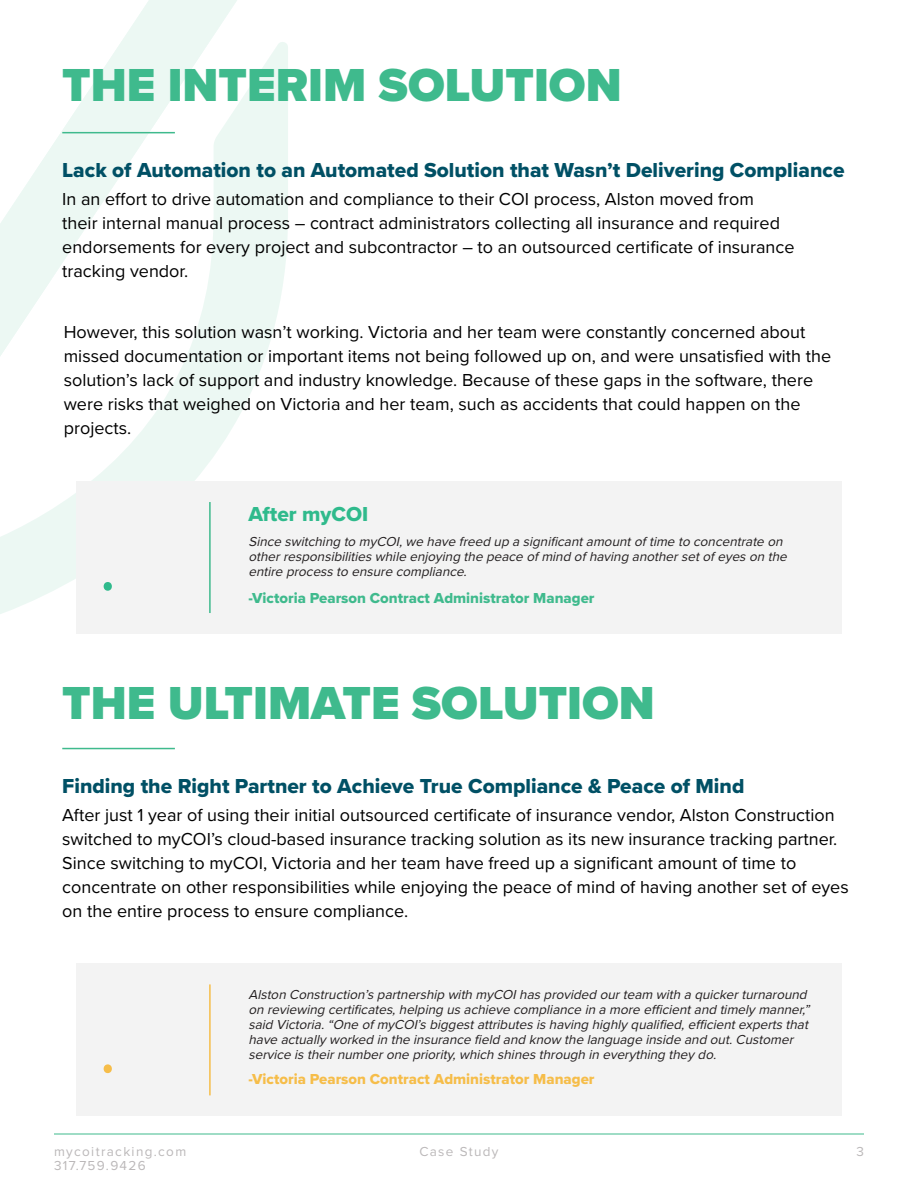
<style>
.page{position:relative;width:918px;height:1188px;background:#fff}
.page>*{position:absolute;margin:0;border:0;box-sizing:border-box;transform-origin:0 0}
.t1{font:69.15px "Myriad Pro";color:#2fba8c}
.t2{font:69.15px "Myriad Pro";color:#f6bd49}
.Left{font:900 48px "Proxima Nova";color:#3fba8d}
.t3{font:21px "Proxima Nova Extrabld";color:#005065}
.t4{font:21px "Proxima Nova Extrabld";color:#2fba8c}
.t5{font:18px/24px "Proxima Nova";color:#000}
.Quote_Justified_Left{font:15px "Proxima Nova Extrabld";color:#3fba8d}
.Quote_Justified_Left-2{font:15px "Proxima Nova Extrabld";color:#f6bd49}
.Quote_Justified_Left-3{font:italic 13.5px/15px "Proxima Nova";color:#231f20}
.t6{font:13.5px "Proxima Nova";letter-spacing:.1em;color:#bbb8b9}
</style>
<div class="page">
<hr style="left:54px;top:1134px;width:810px;height:1px;background:#3fba8d">
<div style="left:76px;top:964px;width:766px;height:152px;background:#f3f3f3"></div>
<svg style="left:0;top:439px;width:225px;height:175px;fill:#ecf8f3"></svg>
<svg style="left:0;top:0;width:288px;height:439px"></svg>
<hr style="left:62px;top:132px;width:113px;height:1px;background:#3fba8d">
<div style="left:76px;top:481px;width:766px;height:153px;background:#f3f3f3"></div>
<hr style="left:209px;top:502px;width:2px;height:111px;background:#3fba8d">
<hr style="left:209px;top:984px;width:2px;height:111px;background:#f6bd49">
<hr style="left:62px;top:748px;width:113px;height:1px;background:#3fba8d">
<p class="Left" style="left:62px;top:50px;width:561px">THE INTERIM SOLUTION</p>
<p class="t3" style="left:62px;top:154px;width:784px">Lack of Automation to an Automated Solution that Wasn’t Delivering Compliance</p>
<p class="t5" style="left:62px;top:186px;width:734px">In an effort to drive automation and compliance to their COI process, Alston moved from<br>their internal manual process – contract administrators collecting all insurance and required endorsements for every project and subcontractor – to an outsourced certificate of insurance tracking vendor.</p>
<p class="t5" style="left:64px;top:319px;width:769px">However, this solution wasn’t working. Victoria and her team were constantly concerned about missed documentation or important items not being followed up on, and were unsatisfied with the solution’s lack of support and industry knowledge. Because of these gaps in the software, there were risks that weighed on Victoria and her team, such as accidents that could happen on the projects.</p>
<p class="t1" style="left:100px;top:524px;width:16px">.</p>
<p class="t4" style="left:248px;top:499px;width:121px">After myCOI</p>
<p class="Quote_Justified_Left-3" style="left:248px;top:533px;width:544px">Since switching to myCOI,we have freed up asignificantamountoftime to concentrate on otherresponsibilitieswhile enjoying the peace ofmind ofhaving anothersetofeyesonthe entire processto ensure compliance.</p>
<p class="Quote_Justified_Left" style="left:248px;top:586px;width:348px">-Victoria Pearson Contract Administrator Manager</p>
<p class="Left" style="left:62px;top:667px;width:594px">THE ULTIMATE SOLUTION</p>
<p class="t3" style="left:62px;top:770px;width:684px">Finding the Right Partner to Achieve True Compliance &amp; Peace of Mind</p>
<p class="t5" style="left:62px;top:802px;width:788px">After just 1 year of using their initial outsourced certificate of insurance vendor, Alston Construction switched to myCOI’s cloud-based insurance tracking solution as its new insurance tracking partner.<br>Since switching to myCOI, Victoria and her team have freed up a significant amount of time to concentrate on other responsibilities while enjoying the peace of mind of having another set of eyes on the entire process to ensure compliance.</p>
<p class="t2" style="left:100px;top:1007px;width:16px">.</p>
<p class="Quote_Justified_Left-3" style="left:248px;top:986px;width:567px">AlstonConstruction’spartnership withmyCOIhasprovided ourteam withaquickerturnaround onreviewing certificates,helping usachieve compliance inamore efficientand timelymanner,” said Victoria.“One ofmyCOI’sbiggestattributesishaving highlyqualified,efficientexpertsthat have actuallyworked inthe insurance field and know the language inside and out.Customer service istheirnumberone priority,whichshinesthroughineverything theydo.</p>
<p class="Quote_Justified_Left-2" style="left:248px;top:1068px;width:348px">-Victoria Pearson Contract Administrator Manager</p>
<p class="t6" style="left:54px;top:1141px;width:134px">mycoitracking.com</p>
<p class="t6" style="left:419px;top:1141px;width:81px">Case Study</p>
<p class="t6" style="left:856px;top:1141px;width:9px">3</p>
<p class="t6" style="left:54px;top:1155px;width:93px">317.759.9426</p>
</div>
